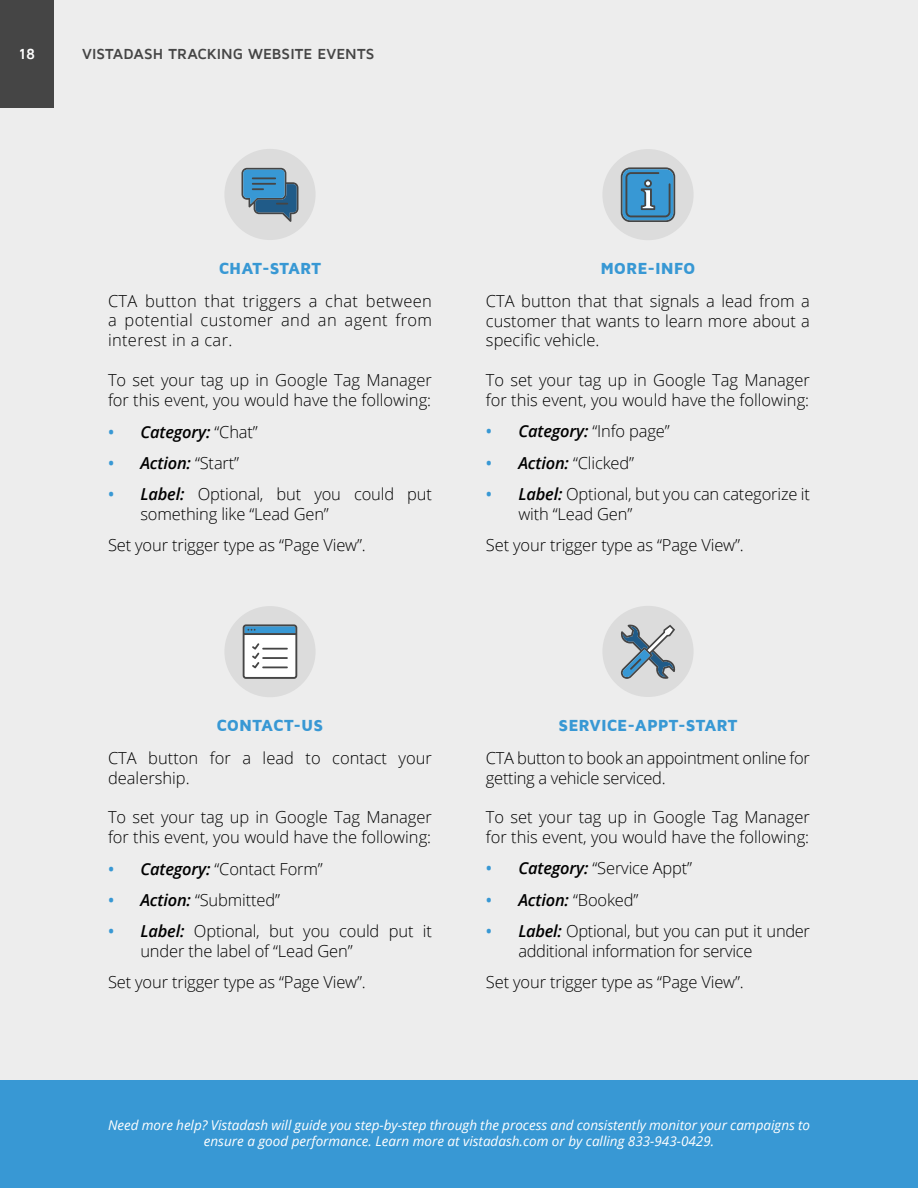
<style>
.page{position:relative;width:918px;height:1188px;background:#ededed}
.page>*{position:absolute;margin:0;border:0;box-sizing:border-box;transform-origin:0 0}
.t1{font:300 16.5px/19.8px "Open Sans";letter-spacing:-.01em;color:#000}
.t2{font:900 16.5px "Maven Pro";letter-spacing:-.005em;color:#3898d4}
.t3{font:italic 600 16.5px "Open Sans";letter-spacing:-.01em;color:#000}
.t4{font:600 16.5px "Open Sans";color:#3898d4}
.t5{font:700 15px "Maven Pro";color:#454545}
.t6{font:700 15px "Maven Pro";color:#fff}
.t7{font:italic 13.5px/16.2px "Open Sans";color:#fff;text-align:center}
.s1{font-weight:300;font-style:normal}
.s2{font-weight:600;font-style:italic}
</style>
<div class="page">
<div style="left:0;top:0;width:54px;height:108px;background:#454545"></div>
<div style="left:0;top:1080px;width:918px;height:108px;background:#3898d4"></div>
<div style="left:224px;top:149px;width:92px;height:91px;background:#dcdcdc;border-radius:50%"></div>
<div style="left:224px;top:606px;width:92px;height:91px;background:#dcdcdc;border-radius:50%"></div>
<div style="left:602px;top:149px;width:92px;height:91px;background:#dcdcdc;border-radius:50%"></div>
<div style="left:602px;top:606px;width:92px;height:91px;background:#dcdcdc;border-radius:50%"></div>
<svg style="left:242px;top:168px;width:56px;height:54px"></svg>
<svg style="left:243px;top:624px;width:54px;height:55px;background:#bfcad0"></svg>
<svg style="left:621px;top:625px;width:54px;height:54px"></svg>
<svg style="left:621px;top:167px;width:54px;height:55px;background:#4889b1"></svg>
<p class="t6" style="left:19px;top:46px;width:18px">18</p>
<p class="t5" style="left:82px;top:46px;width:294px">VISTADASH TRACKING WEBSITE EVENTS</p>
<p class="t2" style="left:219px;top:260px;width:104px">CHAT-START</p>
<p class="t2" style="left:600px;top:260px;width:97px">MORE-INFO</p>
<p class="t1" style="left:108px;top:290px;width:326px;text-align:justify">CTA button that triggers a chat between a potential customer and an agent from interest in a car.</p>
<p class="t1" style="left:108px;top:370px;width:326px">To set your tag up in Google Tag Manager for this event, you would have the following:</p>
<p class="t4" style="left:108px;top:420px;width:8px">•</p>
<p class="t3" style="left:140px;top:420px;width:119px">Category: <span class="s1">“Chat”</span></p>
<p class="t4" style="left:108px;top:452px;width:8px">•</p>
<p class="t3" style="left:140px;top:452px;width:100px">Action: <span class="s1">“Start”</span></p>
<p class="t1" style="left:140px;top:484px;width:293px"><span class="s2">Label:</span> Optional, but you could put something like “Lead Gen”</p>
<p class="t4" style="left:108px;top:483px;width:8px">•</p>
<p class="t1" style="left:486px;top:291px;width:326px;text-align:justify">CTA button that that signals a lead from a customer that wants to learn more about a specific vehicle.</p>
<p class="t1" style="left:486px;top:370px;width:326px">To set your tag up in Google Tag Manager for this event, you would have the following:</p>
<p class="t4" style="left:486px;top:420px;width:8px">•</p>
<p class="t1" style="left:518px;top:421px;width:153px"><span class="s2">Category:</span> “Info page”</p>
<p class="t4" style="left:486px;top:451px;width:8px">•</p>
<p class="t1" style="left:518px;top:452px;width:117px"><span class="s2">Action:</span> “Clicked”</p>
<p class="t1" style="left:518px;top:484px;width:293px"><span class="s2">Label:</span> Optional, but you can categorize it with “Lead Gen”</p>
<p class="t4" style="left:486px;top:483px;width:8px">•</p>
<p class="t1" style="left:108px;top:535px;width:259px">Set your trigger type as “Page View”.</p>
<p class="t1" style="left:486px;top:535px;width:259px">Set your trigger type as “Page View”.</p>
<p class="t2" style="left:217px;top:717px;width:108px">CONTACT-US</p>
<p class="t2" style="left:559px;top:717px;width:180px">SERVICE-APPT-START</p>
<p class="t1" style="left:108px;top:748px;width:326px">CTA button for a lead to contact your dealership.</p>
<p class="t1" style="left:108px;top:807px;width:326px">To set your tag up in Google Tag Manager for this event, you would have the following:</p>
<p class="t4" style="left:108px;top:857px;width:8px">•</p>
<p class="t1" style="left:140px;top:858px;width:184px"><span class="s2">Category:</span> “Contact Form”</p>
<p class="t4" style="left:108px;top:889px;width:8px">•</p>
<p class="t1" style="left:140px;top:889px;width:141px"><span class="s2">Action:</span> “Submitted”</p>
<p class="t1" style="left:140px;top:921px;width:293px"><span class="s2">Label:</span> Optional, but you could put it under the label of “Lead Gen”</p>
<p class="t4" style="left:108px;top:920px;width:8px">•</p>
<p class="t1" style="left:486px;top:747px;width:326px">CTA button to book an appointment online for getting a vehicle serviced.</p>
<p class="t1" style="left:486px;top:807px;width:326px">To set your tag up in Google Tag Manager for this event, you would have the following:</p>
<p class="t4" style="left:486px;top:857px;width:8px">•</p>
<p class="t1" style="left:518px;top:858px;width:175px"><span class="s2">Category:</span> “Service Appt”</p>
<p class="t4" style="left:486px;top:888px;width:8px">•</p>
<p class="t1" style="left:518px;top:889px;width:121px"><span class="s2">Action:</span> “Booked”</p>
<p class="t1" style="left:518px;top:921px;width:293px"><span class="s2">Label:</span> Optional, but you can put it under additional information for service</p>
<p class="t4" style="left:486px;top:920px;width:8px">•</p>
<p class="t1" style="left:108px;top:972px;width:259px">Set your trigger type as “Page View”.</p>
<p class="t1" style="left:486px;top:972px;width:259px">Set your trigger type as “Page View”.</p>
<p class="t7" style="left:108px;top:1117px;width:704px">Need more help? Vistadash will guide you step-by-step through the process and consistently monitor your campaigns to ensure a good performance. Learn more at vistadash.com or by calling 833-943-0429.</p>
</div>
